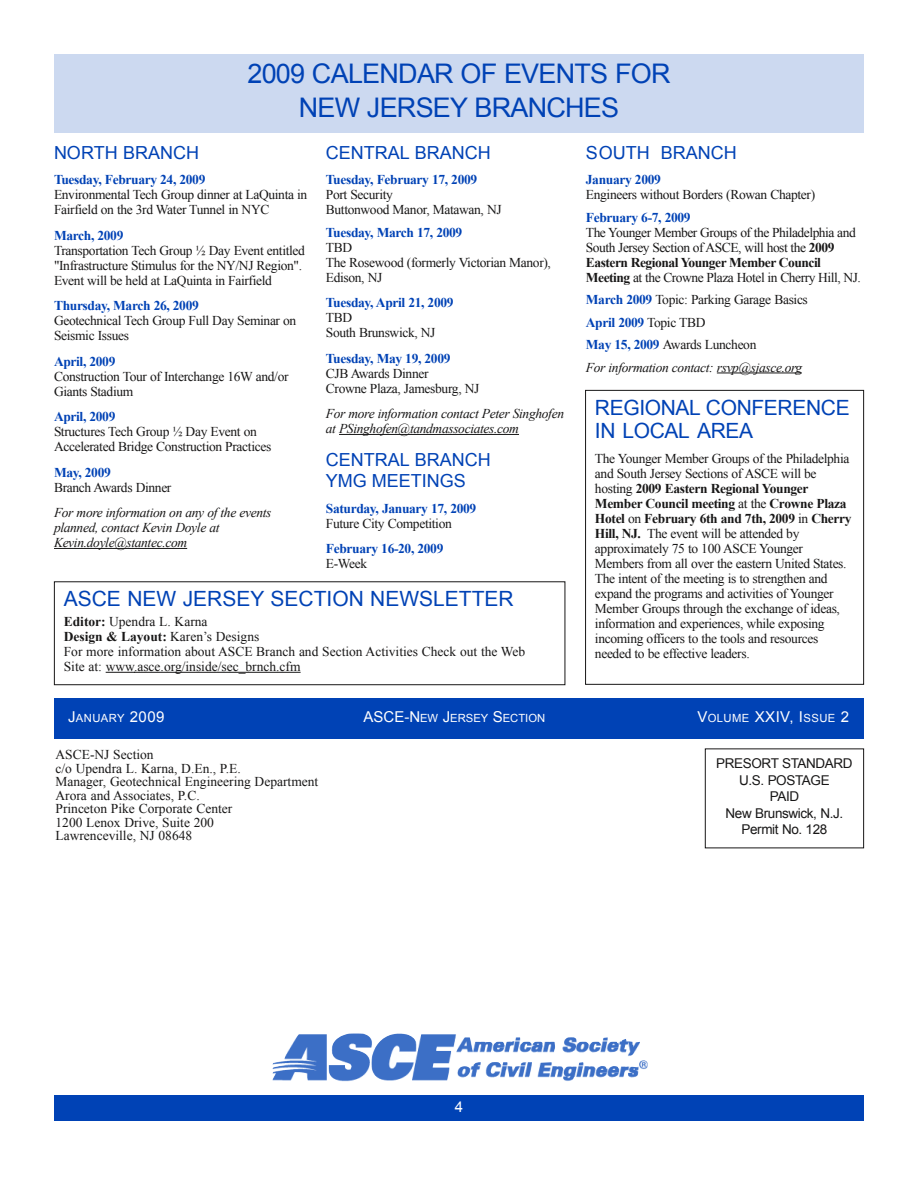
<style>
.page{position:relative;width:918px;height:1188px;background:#fff}
.page>*{position:absolute;margin:0;border:0;box-sizing:border-box;transform-origin:0 0}
.t1{font:27px/34.5px "Arial";letter-spacing:-.03em;color:#0042b5;text-align:center}
.t2{font:21px/22.5px "Arial";color:#0042b5}
.t3{font:18px/21px "Arial";color:#0042b5}
.t4{font:15px "Arial";color:#fff}
.t5{font:13.5px/15px "Times New Roman";letter-spacing:-.025em;color:#181717}
.t6{font:13.5px/13.5px "Times New Roman";color:#181717}
.t7{font:700 13.5px "Times New Roman";letter-spacing:-.025em;color:#0042b5}
.t8{font:italic 13.5px/15px "Times New Roman";letter-spacing:-.025em;color:#181717}
.t9{font:13.5px/16.5px "Arial";letter-spacing:-.03em;color:#181717;text-align:center}
.t10{font:11.25px "Arial";letter-spacing:.03em;color:#fff}
.t11{font:11.25px "Arial";color:#fff}
.s1{font-weight:700}
.s2{font-weight:700;color:#0042b5}
.s3{font-style:italic}
.s4{font-size:15px}
</style>
<div class="page">
<div style="left:54px;top:1095px;width:810px;height:25px;background:#0042b5"></div>
<div style="left:54px;top:698px;width:810px;height:41px;background:#0042b5"></div>
<hr style="left:54px;top:548px;width:133px;height:1px;background:#181717">
<div style="left:54px;top:54px;width:810px;height:79px;background:#ccd9f0"></div>
<hr style="left:339px;top:434px;width:180px;height:1px;background:#181717">
<hr style="left:717px;top:373px;width:79px;height:1px;background:#181717">
<div style="left:585px;top:390px;width:279px;height:295px;border:1px solid #181717"></div>
<svg style="left:106px;top:672px;width:28px;height:1px"></svg>
<hr style="left:134px;top:672px;width:41px;height:1px;background:#181717">
<hr style="left:175px;top:672px;width:126px;height:1px;background:#181717">
<div style="left:54px;top:581px;width:511px;height:104px;border:1px solid #181717"></div>
<img style="left:273px;top:1034px;width:375px;height:48px">
<div style="left:705px;top:748px;width:159px;height:100px;border:1px solid #181717"></div>
<h1 class="t1" style="left:247px;top:56px;width:425px">2009 CALENDAR OF EVENTS FOR<br>NEW JERSEY BRANCHES</h1>
<h3 class="t3" style="left:326px;top:142px;width:166px">CENTRAL BRANCH</h3>
<p class="t7" style="left:326px;top:172px;width:153px">Tuesday, February 17, 2009</p>
<p class="t5" style="left:326px;top:187px;width:177px">Port Security<br>Buttonwood Manor, Matawan, NJ</p>
<p class="t7" style="left:326px;top:225px;width:138px">Tuesday, March 17, 2009</p>
<p class="t5" style="left:326px;top:240px;width:227px">TBD<br>The Rosewood (formerly Victorian Manor),<br>Edison, NJ</p>
<p class="t7" style="left:326px;top:295px;width:129px">Tuesday, April 21, 2009</p>
<p class="t5" style="left:326px;top:310px;width:111px">TBD<br>South Brunswick, NJ</p>
<p class="t7" style="left:326px;top:351px;width:126px">Tuesday, May 19, 2009</p>
<p class="t5" style="left:326px;top:366px;width:155px">CJB Awards Dinner<br>Crowne Plaza, Jamesburg, NJ</p>
<p class="t8" style="left:326px;top:406px;width:240px">For more information contact Peter Singhofen at PSinghofen@tandmassociates.com</p>
<h3 class="t3" style="left:326px;top:449px;width:166px">CENTRAL BRANCH<br>YMG MEETINGS</h3>
<p class="t7" style="left:326px;top:501px;width:152px">Saturday, January 17, 2009</p>
<p class="t5" style="left:326px;top:516px;width:128px">Future City Competition</p>
<p class="t7" style="left:326px;top:541px;width:119px">February 16-20, 2009</p>
<p class="t5" style="left:326px;top:556px;width:43px">E-Week</p>
<h3 class="t3" style="left:54px;top:142px;width:147px">NORTH BRANCH</h3>
<p class="t7" style="left:54px;top:172px;width:153px">Tuesday, February 24, 2009</p>
<p class="t5" style="left:54px;top:187px;width:255px">Environmental Tech Group dinner at LaQuinta in<br>Fairfield on the 3rd Water Tunnel in NYC</p>
<p class="t7" style="left:54px;top:228px;width:71px">March, 2009</p>
<p class="t5" style="left:54px;top:243px;width:252px">Transportation Tech Group ½ Day Event entitled "Infrastructure Stimulus for the NY/NJ Region".<br>Event will be held at LaQuinta in Fairfield</p>
<p class="t7" style="left:54px;top:298px;width:146px">Thursday, March 26, 2009</p>
<p class="t5" style="left:54px;top:313px;width:244px">Geotechnical Tech Group Full Day Seminar on<br>Seismic Issues</p>
<p class="t7" style="left:54px;top:354px;width:63px">April, 2009</p>
<p class="t5" style="left:54px;top:369px;width:236px">Construction Tour of Interchange 16W and/or<br>Giants Stadium</p>
<p class="t7" style="left:54px;top:409px;width:63px">April, 2009</p>
<p class="t5" style="left:54px;top:424px;width:219px">Structures Tech Group ½ Day Event on<br>Accelerated Bridge Construction Practices</p>
<p class="t7" style="left:54px;top:465px;width:58px">May, 2009</p>
<p class="t5" style="left:54px;top:480px;width:119px">Branch Awards Dinner</p>
<p class="t8" style="left:54px;top:505px;width:219px">For more information on any of the events planned, contact Kevin Doyle at<br>Kevin.doyle@stantec.com</p>
<h3 class="t3" style="left:586px;top:142px;width:153px">SOUTH BRANCH</h3>
<p class="t7" style="left:586px;top:172px;width:77px">January 2009</p>
<p class="t5" style="left:586px;top:187px;width:231px">Engineers without Borders (Rowan Chapter)</p>
<p class="t7" style="left:586px;top:210px;width:106px">February 6-7, 2009</p>
<p class="t5" style="left:586px;top:225px;width:277px">The Younger Member Groups of the Philadelphia and South Jersey Section of ASCE, will host the <span class="s1">2009<br>Eastern Regional Younger Member Council Meeting</span> at the Crowne Plaza Hotel in Cherry Hill, NJ.</p>
<p class="t5" style="left:586px;top:288px;width:224px;line-height:22.5px"><span class="s2">March 2009</span> Topic: Parking Garage Basics <span class="s2">April 2009</span> Topic TBD<br><span class="s2">May 15, 2009</span> Awards Luncheon<br><span class="s3">For information contact: rsvp@sjasce.org</span></p>
<h2 class="t2" style="left:595px;top:397px;width:256px">REGIONAL CONFERENCE<br>IN LOCAL AREA</h2>
<p class="t5" style="left:595px;top:451px;width:258px">The Younger Member Groups of the Philadelphia and South Jersey Sections of ASCE will be hosting <span class="s1">2009 Eastern Regional Younger Member Council meeting</span> at the <span class="s1">Crowne Plaza Hotel</span> on <span class="s1">February 6th and 7th, 2009</span> in <span class="s1">Cherry Hill, NJ.</span> The event will be attended by approximately 75 to 100 ASCE Younger Members from all over the eastern United States.<br>The intent of the meeting is to strengthen and expand the programs and activities of Younger Member Groups through the exchange of ideas, information and experiences, while exposing incoming officers to the tools and resources needed to be effective leaders.</p>
<h2 class="t2" style="left:64px;top:588px;width:452px">ASCE NEW JERSEY SECTION NEWSLETTER</h2>
<p class="t6" style="left:64px;top:614px;width:463px;line-height:15px"><span class="s1">Editor:</span> Upendra L. Karna<br><span class="s1">Design &amp; Layout:</span> Karen’s Designs<br>For more information about ASCE Branch and Section Activities Check out the Web Site at: www.asce.org/inside/sec_brnch.cfm</p>
<p class="t10" style="left:68px;top:712px;width:98px"><span class="s4">J</span>ANUARY <span class="s4">2009</span></p>
<p class="t11" style="left:364px;top:712px;width:183px"><span class="s4">ASCE-N</span>EW <span class="s4">J</span>ERSEY <span class="s4">S</span>ECTION</p>
<p class="t10" style="left:697px;top:712px;width:153px"><span class="s4">V</span>OLUME <span class="s4">XXIV, I</span>SSUE <span class="s4">2</span></p>
<p class="t6" style="left:56px;top:748px;width:264px">ASCE-NJ Section<br>c/o Upendra L. Karna, D.En., P.E.<br>Manager, Geotechnical Engineering Department<br>Arora and Associates, P.C.<br>Princeton Pike Corporate Center<br>1200 Lenox Drive, Suite 200<br>Lawrenceville, NJ 08648</p>
<p class="t9" style="left:716px;top:755px;width:138px">PRESORT STANDARD<br>U.S. POSTAGE<br>PAID<br>New Brunswick, N.J.<br>Permit No. 128</p>
<p class="t4" style="left:455px;top:1098px;width:10px">4</p>
</div>
